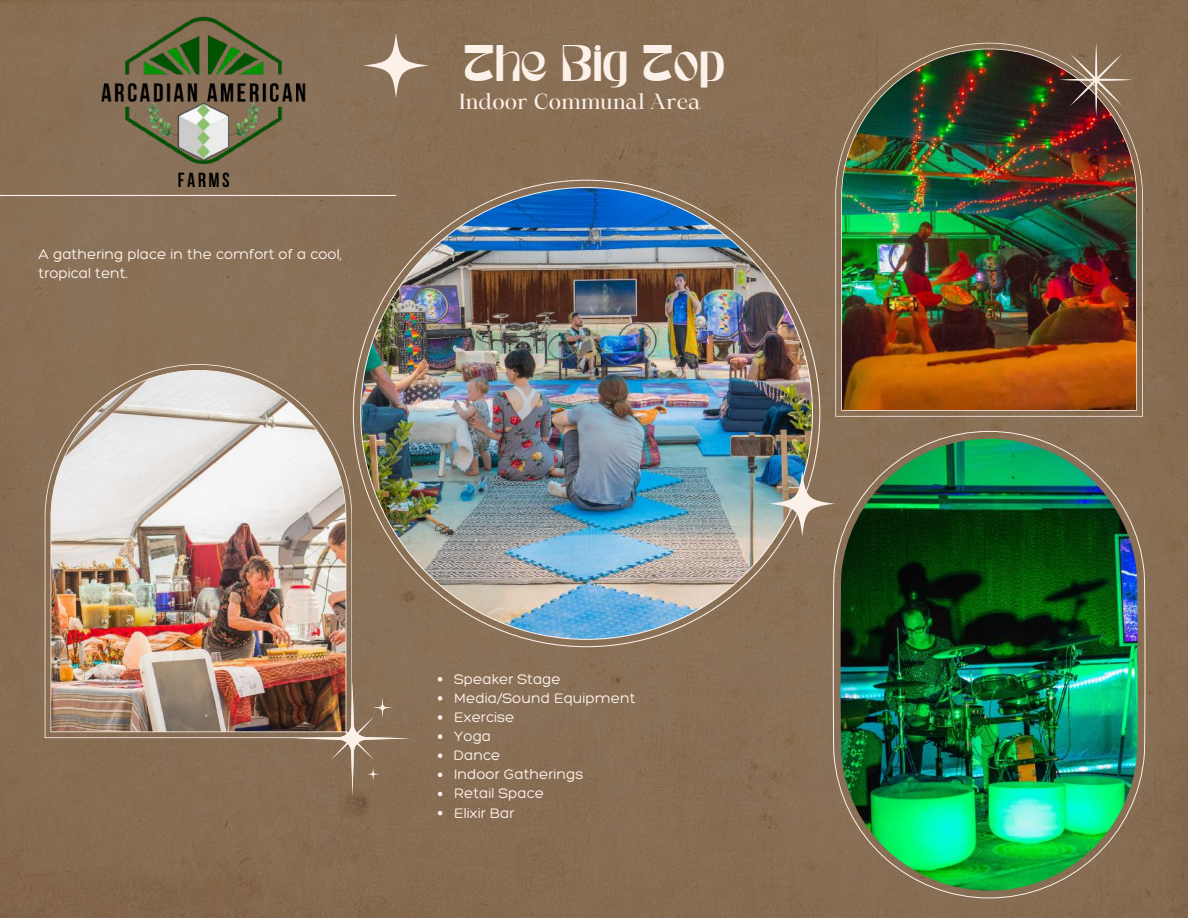
<style>
.page{position:relative;width:1188px;height:918px;background:#886e54}
.page>*{position:absolute;margin:0;border:0;box-sizing:border-box;transform-origin:0 0}
.t1{font:48px "NOVE Sans Serif";letter-spacing:-.01em;color:#fcf1e9}
.t2{font:21px "Maharlika";color:#fcf1e9}
.t3{font:300 15px/19.2px "Hero";color:#fcf1e9}
</style>
<div class="page">
<img style="left:353px;top:180px;width:467px;height:467px">
<svg style="left:296px;top:681px;width:113px;height:114px;background:#8e765d"></svg>
<svg style="left:363px;top:33px;width:65px;height:65px;background:#9c866f"></svg>
<hr style="left:0;top:195px;width:396px;height:1px;background:#fcf1e9">
<img style="left:92px;top:11px;width:225px;height:175px">
<img style="left:45px;top:364px;width:307px;height:374px">
<img style="left:835px;top:43px;width:308px;height:374px">
<img style="left:769px;top:471px;width:63px;height:65px">
<svg style="left:1059px;top:43px;width:74px;height:73px;background:#7d6452"></svg>
<svg style="left:832px;top:431px;width:314px;height:467px;background:#8e755c"></svg>
<img style="left:840px;top:439px;width:298px;height:451px">
<svg style="left:438px;top:677px;width:4px;height:4px"></svg>
<svg style="left:438px;top:696px;width:4px;height:5px"></svg>
<svg style="left:438px;top:715px;width:4px;height:5px"></svg>
<svg style="left:438px;top:734px;width:4px;height:5px"></svg>
<svg style="left:438px;top:753px;width:4px;height:5px"></svg>
<svg style="left:438px;top:773px;width:4px;height:4px"></svg>
<svg style="left:438px;top:792px;width:4px;height:4px"></svg>
<svg style="left:438px;top:811px;width:4px;height:4px"></svg>
<p class="t3" style="left:39px;top:244px;width:305px">A gathering place in the comfort of a cool, tropical tent.</p>
<h1 class="t1" style="left:463px;top:45px;width:263px">The Big Top</h1>
<h2 class="t2" style="left:459px;top:93px;width:243px">Indoor Communal Area</h2>
<p class="t3" style="left:454px;top:669px;width:183px">Speaker Stage<br>Media/Sound Equipment<br>Exercise<br>Yoga<br>Dance<br>Indoor Gatherings<br>Retail Space<br>Elixir Bar</p>
</div>
